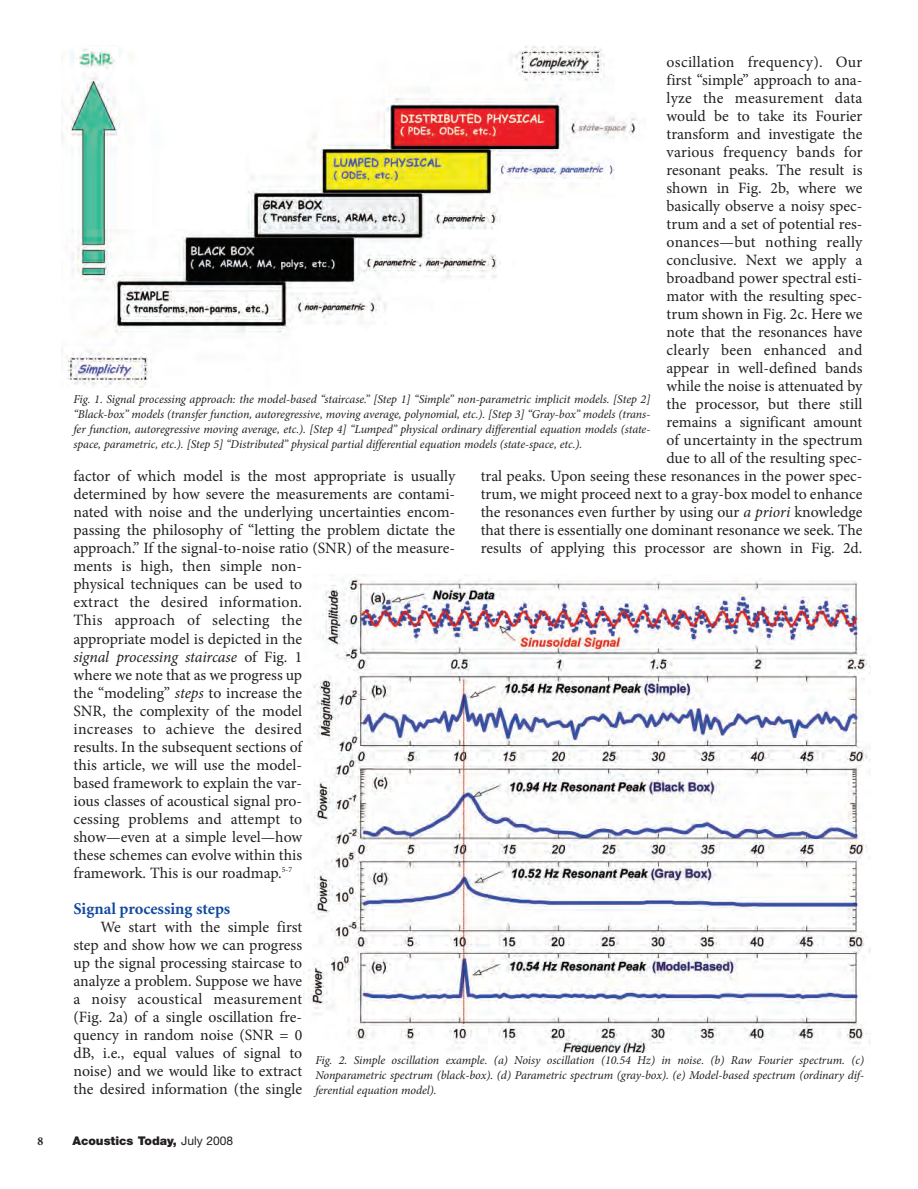
<style>
.page{position:relative;width:918px;height:1189px;background:#fff}
.page>*{position:absolute;margin:0;border:0;box-sizing:border-box;transform-origin:0 0}
.t1{font:700 16.5px "Minion";color:#0f499d}
.t2{font:15.75px/18px "Minion Pro";color:#231f20;text-align:right}
.t3{font:italic 12px/15px "Minion Pro";letter-spacing:-.01em;color:#231f20;text-align:justify}
.t4{font:900 12px "Helvetica Neue";color:#231f20}
.t5{font:700 12px "Minion";color:#231f20}
.s1{font-style:italic}
.s2{font-weight:400}
</style>
<div class="page">
<img style="left:62px;top:45px;width:574px;height:342px">
<img style="left:308px;top:574px;width:563px;height:479px">
<p class="t2" style="left:481px;top:54px;width:383px">oscillation frequency). Our<br>first “simple” approach to ana-<br>lyze the measurement data<br>would be to take its Fourier<br>transform and investigate the<br>various frequency bands for<br>resonant peaks. The result is<br>shown in Fig. 2b, where we<br>basically observe a noisy spec-<br>trum and a set of potential res-<br>onances—but nothing really<br>conclusive. Next we apply a<br>broadband power spectral esti-<br>mator with the resulting spec-<br>trum shown in Fig. 2c. Here we<br>note that the resonances have<br>clearly been enhanced and<br>appear in well-defined bands<br>while the noise is attenuated by<br>the processor, but there still<br>remains a significant amount<br>of uncertainty in the spectrum<br>due to all of the resulting spec-<br>tral peaks. Upon seeing these resonances in the power spec&shy;trum, we might proceed next to a gray-box model to enhance the resonances even further by using our <span class="s1">a priori</span> knowledge that there is essentially one dominant resonance we seek. The results of applying this processor are shown in Fig. 2d.</p>
<p class="t3" style="left:74px;top:393px;width:578px">Fig. 1. Signal processing approach: the model-based “staircase.” [Step 1] “Simple” non-parametric implicit models. [Step 2] “Black-box” models (transfer function, autoregressive, moving average, polynomial, etc.). [Step 3] “Gray-box” models (trans&shy;fer function, autoregressive moving average, etc.). [Step 4] “Lumped” physical ordinary differential equation models (state&shy;space, parametric, etc.). [Step 5] “Distributed” physical partial differential equation models (state-space, etc.).</p>
<p class="t2" style="left:74px;top:468px;width:383px;text-align:left">factor of which model is the most appropriate is usually determined by how severe the measurements are contami&shy;nated with noise and the underlying uncertainties encom&shy;passing the philosophy of “letting the problem dictate the approach.” If the signal-to-noise ratio (SNR) of the measure&shy;ments is high, then simple non-<br>physical techniques can be used to<br>extract the desired information.<br>This approach of selecting the<br>appropriate model is depicted in the<br><span class="s1">signal processing staircase</span> of Fig. 1<br>where we note that as we progress up<br>the “modeling” <span class="s1">steps</span> to increase the<br>SNR, the complexity of the model<br>increases to achieve the desired<br>results. In the subsequent sections of<br>this article, we will use the model-<br>based framework to explain the var-<br>ious classes of acoustical signal pro-<br>cessing problems and attempt to<br>show—even at a simple level—how<br>these schemes can evolve within this<br>framework. This is our roadmap.<sup>5-7</sup></p>
<p class="t1" style="left:74px;top:901px;width:158px">Signal processing steps</p>
<p class="t2" style="left:74px;top:918px;width:230px;text-align:justify;text-indent:27px">We start with the simple first step and show how we can progress up the signal processing staircase to analyze a problem. Suppose we have a noisy acoustical measurement (Fig. 2a) of a single oscillation fre&shy;quency in random noise (SNR = 0 dB, i.e., equal values of signal to noise) and we would like to extract the desired information (the single</p>
<p class="t3" style="left:315px;top:1053px;width:550px">Fig. 2. Simple oscillation example. (a) Noisy oscillation (10.54 Hz) in noise. (b) Raw Fourier spectrum. (c)<br>Nonparametric spectrum (black-box). (d) Parametric spectrum (gray-box). (e) Model-based spectrum (ordinary dif&shy;ferential equation model).</p>
<p class="t5" style="left:38px;top:1136px;width:7px">8</p>
<p class="t4" style="left:72px;top:1136px;width:162px">Acoustics Today, <span class="s2">July 2008</span></p>
</div>
